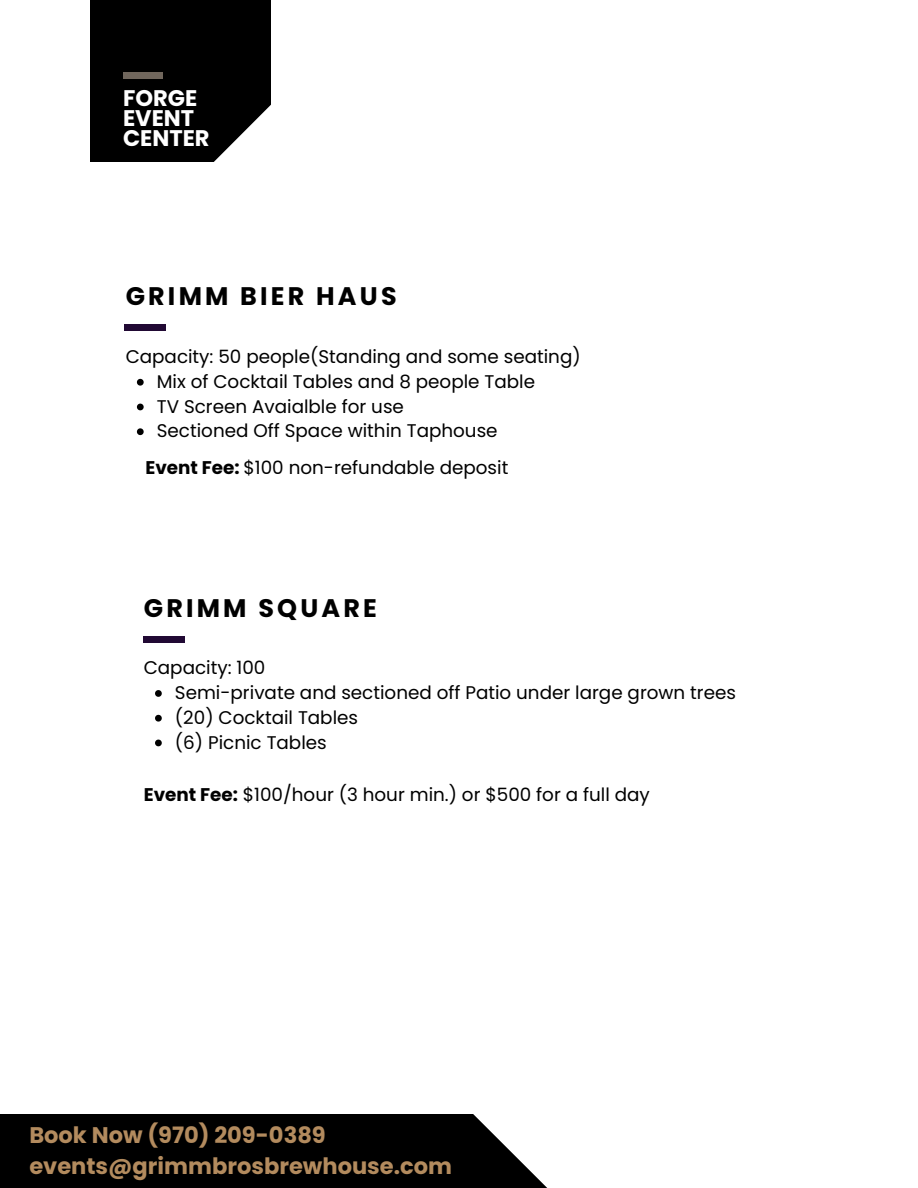
<style>
.page{position:relative;width:918px;height:1188px;background:#fff}
.page>*{position:absolute;margin:0;border:0;box-sizing:border-box;transform-origin:0 0}
.t1{font:700 25.35px "Poppins";letter-spacing:.125em;color:#000}
.t2{font:700 22.5px/30.8px "Poppins";color:#b38b5e}
.t3{font:700 22.5px/20.1px "Poppins";color:#fff}
.t4{font:18.3px "Poppins";color:#000}
.s1{font-weight:700}
</style>
<div class="page">
<div style="left:90px;top:0;width:181px;height:161px;background:#000"></div>
<svg style="left:195px;top:104px;width:76px;height:58px"></svg>
<div style="left:123px;top:72px;width:40px;height:7px;background:#70665c"></div>
<div style="left:0;top:1114px;width:611px;height:74px;background:#000"></div>
<svg style="left:473px;top:1114px;width:138px;height:74px;fill:#fff"></svg>
<div style="left:143px;top:636px;width:41px;height:7px;background:#210934"></div>
<svg style="left:155px;top:690px;width:7px;height:7px"></svg>
<svg style="left:155px;top:715px;width:7px;height:7px"></svg>
<svg style="left:155px;top:740px;width:7px;height:6px"></svg>
<div style="left:125px;top:324px;width:41px;height:7px;background:#210934"></div>
<svg style="left:137px;top:379px;width:7px;height:7px"></svg>
<svg style="left:137px;top:404px;width:7px;height:6px"></svg>
<svg style="left:137px;top:428px;width:7px;height:7px"></svg>
<h2 class="t3" style="left:123px;top:88px;width:88px">FORGE<br>EVENT<br>CENTER</h2>
<p class="t1" style="left:126px;top:279px;width:272px">GRIMM BIER HAUS</p>
<p class="t4" style="left:126px;top:344px;width:457px">Capacity: 50 people(Standing and some seating)</p>
<p class="t4" style="left:157px;top:369px;width:380px">Mix of Cocktail Tables and 8 people Table</p>
<p class="t4" style="left:157px;top:393px;width:249px">TV Screen Avaialble for use</p>
<p class="t4" style="left:157px;top:418px;width:342px">Sectioned Off Space within Taphouse</p>
<h3 class="t4" style="left:145px;top:455px;width:364px"><span class="s1">Event Fee:</span> $100 non-refundable deposit</h3>
<h1 class="t1" style="left:144px;top:590px;width:235px">GRIMM SQUARE</h1>
<p class="t4" style="left:144px;top:655px;width:123px">Capacity: 100</p>
<p class="t4" style="left:175px;top:680px;width:563px">Semi-private and sectioned off Patio under large grown trees</p>
<p class="t4" style="left:175px;top:705px;width:185px">(20) Cocktail Tables</p>
<p class="t4" style="left:175px;top:729px;width:153px">(6) Picnic Tables</p>
<h1 class="t4" style="left:144px;top:782px;width:508px"><span class="s1">Event Fee:</span> $100/hour (3 hour min.) or $500 for a full day</h1>
<p class="t2" style="left:29px;top:1120px;width:424px">Book Now (970) 209-0389 events@grimmbrosbrewhouse.com</p>
</div>
